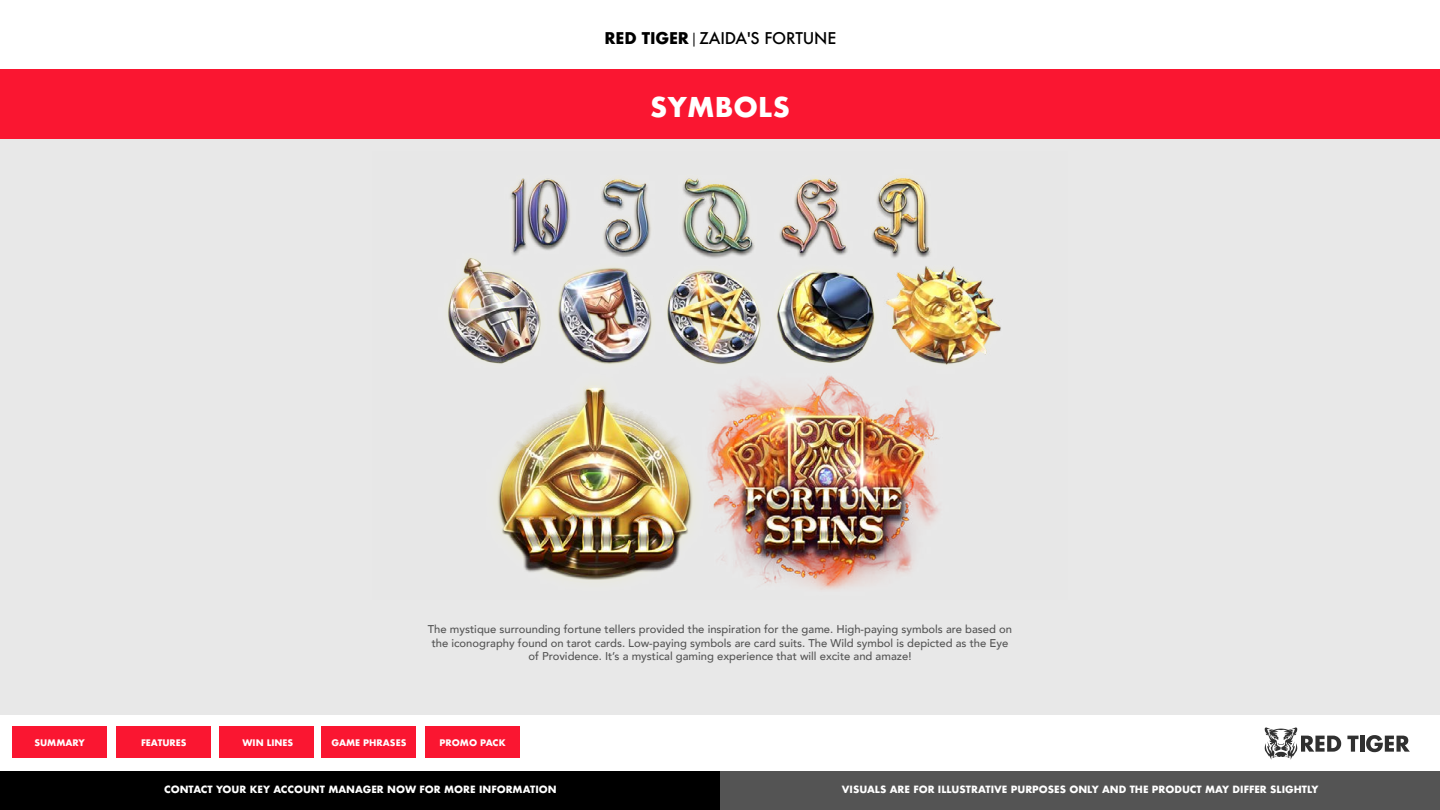
<style>
.page{position:relative;width:1440px;height:810px;background:#fff}
.page>*{position:absolute;margin:0;border:0;box-sizing:border-box;transform-origin:0 0}
.t1{font:700 26.55px "Futura";letter-spacing:.01em;color:#fff}
.t2{font:500 15.75px "Futura";letter-spacing:-.01em;color:#000}
.t3{font:500 11.25px/13.5px "Avenir";color:#545454;text-align:center}
.t4{font:700 9.75px "Futura";color:#fff}
.t5{font:700 8.85px "Futura";color:#fff}
.s1{font-weight:700}
.s2{font-family:"PF Din Display Pro";font-weight:400}
</style>
<div class="page">
<svg style="left:1265px;top:727px;width:76px;height:33px"></svg>
<svg style="left:1347px;top:736px;width:12px;height:16px"></svg>
<hr style="left:1360px;top:736px;width:4px;height:16px;background:#303030">
<svg style="left:1366px;top:735px;width:44px;height:17px"></svg>
<div style="left:0;top:70px;width:1440px;height:644px;background:#e8e8e8"></div>
<div style="left:0;top:69px;width:1440px;height:69px;background:#fa1631"></div>
<div style="left:0;top:771px;width:720px;height:39px;background:#000"></div>
<div style="left:720px;top:771px;width:720px;height:39px;background:#545454"></div>
<div style="left:12px;top:727px;width:95px;height:31px;background:#fa1631"></div>
<div style="left:116px;top:727px;width:95px;height:31px;background:#fa1631"></div>
<div style="left:219px;top:727px;width:95px;height:31px;background:#fa1631"></div>
<div style="left:322px;top:727px;width:94px;height:31px;background:#fa1631"></div>
<div style="left:425px;top:727px;width:95px;height:31px;background:#fa1631"></div>
<img style="left:447px;top:177px;width:554px;height:413px">
<h2 class="t2" style="left:605px;top:27px;width:233px"><span class="s1">RED TIGER</span> <span class="s2">|</span> ZAIDA'S FORTUNE</h2>
<h1 class="t1" style="left:650px;top:88px;width:141px">SYMBOLS</h1>
<p class="t3" style="left:428px;top:622px;width:586px">The mystique surrounding fortune tellers provided the inspiration for the game. High-paying symbols are based on the iconography found on tarot cards. Low-paying symbols are card suits. The Wild symbol is depicted as the Eye of Providence. It’s a mystical gaming experience that will excite and amaze!</p>
<p class="t5" style="left:34px;top:736px;width:52px">SUMMARY</p>
<p class="t5" style="left:141px;top:736px;width:47px">FEATURES</p>
<p class="t5" style="left:243px;top:736px;width:52px">WIN LINES</p>
<p class="t5" style="left:332px;top:736px;width:76px">GAME PHRASES</p>
<p class="t5" style="left:440px;top:736px;width:68px">PROMO PACK</p>
<p class="t4" style="left:164px;top:783px;width:394px">CONTACT YOUR KEY ACCOUNT MANAGER NOW FOR MORE INFORMATION</p>
<p class="t4" style="left:842px;top:783px;width:478px">VISUALS ARE FOR ILLUSTRATIVE PURPOSES ONLY AND THE PRODUCT MAY DIFFER SLIGHTLY</p>
</div>
